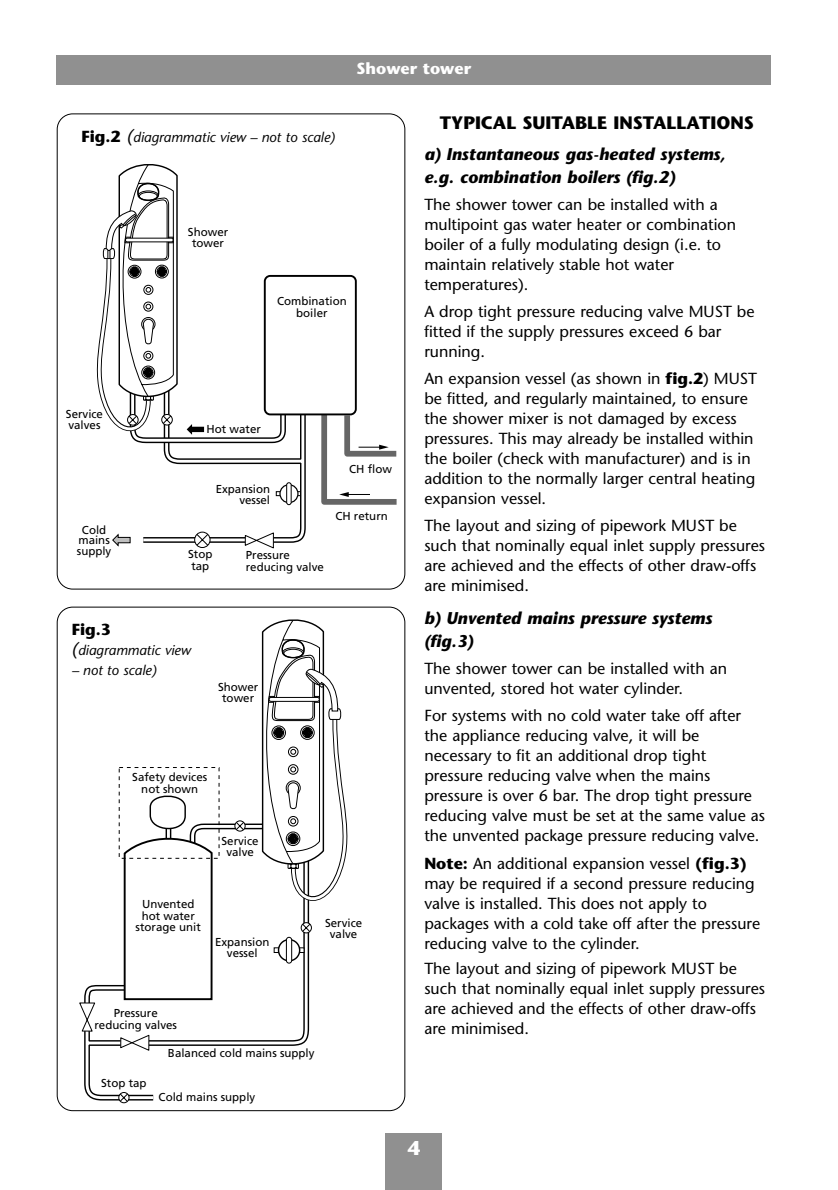
<style>
.page{position:relative;width:838px;height:1190px;background:#fff}
.page>*{position:absolute;margin:0;border:0;box-sizing:border-box;transform-origin:0 0}
.t1{font:700 20px "Stone Sans";color:#fff}
.t2{font:700 18px "Stone Sans";color:#000}
.t3{font:italic 700 17px/23px "Stone Sans";color:#000}
.t4{font:16px/20px "Stone Sans";color:#000}
.t5{font:700 16px "Stone Sans";color:#fff}
.t6{font:700 16px "Stone Sans";color:#000}
.t7{font:italic 14px "Stone Sans";color:#000}
.t8{font:11.6px/11.6px "Frutiger";color:#000;text-align:center}
.s1{font-weight:700;font-style:normal;font-size:16px}
.s2{font-size:18px}
.s3{font-weight:700}
</style>
<div class="page">
<div style="left:57px;top:55px;width:714px;height:30px;background:#909090"></div>
<div style="left:386px;top:1134px;width:56px;height:56px;background:#909090"></div>
<svg style="left:79px;top:619px;width:269px;height:484px"></svg>
<div style="left:262px;top:937px;width:7px;height:11px;background:#fff"></div>
<div style="left:57px;top:607px;width:348px;height:504px;border:2px solid #000;border-radius:16px"></div>
<div style="left:70px;top:619px;width:126px;height:73px;background:#fff"></div>
<svg style="left:96px;top:164px;width:301px;height:385px"></svg>
<div style="left:57px;top:113px;width:348px;height:477px;border:2px solid #000;border-radius:16px"></div>
<p class="t5" style="left:357px;top:62px;width:116px">Shower tower</p>
<p class="t7" style="left:81px;top:132px;width:255px"><span class="s1">Fig.2</span> <span class="s2">(</span>diagrammatic view – not to scale)</p>
<p class="t8" style="left:66px;top:409px;width:39px;text-align:left">Service valves</p>
<p class="t8" style="left:77px;top:525px;width:36px;line-height:10.6px">Cold mains supply</p>
<p class="t8" style="left:188px;top:227px;width:42px">Shower tower</p>
<p class="t8" style="left:277px;top:296px;width:71px">Combination boiler</p>
<p class="t8" style="left:207px;top:424px;width:56px">Hot water</p>
<p class="t8" style="left:216px;top:484px;width:56px;text-align:right">Expansion vessel</p>
<p class="t8" style="left:349px;top:464px;width:44px">CH flow</p>
<p class="t8" style="left:335px;top:512px;width:54px">CH return</p>
<p class="t8" style="left:188px;top:549px;width:26px;text-align:left">Stop tap</p>
<p class="t8" style="left:246px;top:550px;width:80px;text-align:left">Pressure reducing valve</p>
<p class="t6" style="left:72px;top:623px;width:41px">Fig.3</p>
<p class="t7" style="left:72px;top:644px;width:121px"><span class="s2">(</span>diagrammatic view</p>
<p class="t7" style="left:72px;top:664px;width:86px">– not to scale)</p>
<p class="t8" style="left:218px;top:682px;width:42px">Shower tower</p>
<p class="t8" style="left:132px;top:772px;width:76px">Safety devices not shown</p>
<p class="t8" style="left:222px;top:836px;width:39px">Service valve</p>
<p class="t8" style="left:136px;top:899px;width:67px">Unvented hot water storage unit</p>
<p class="t8" style="left:215px;top:937px;width:56px">Expansion vessel</p>
<p class="t8" style="left:325px;top:918px;width:39px">Service valve</p>
<p class="t8" style="left:94px;top:1009px;width:84px">Pressure reducing valves</p>
<p class="t8" style="left:101px;top:1078px;width:47px">Stop tap</p>
<p class="t8" style="left:168px;top:1048px;width:148px">Balanced cold mains supply</p>
<p class="t8" style="left:159px;top:1092px;width:98px">Cold mains supply</p>
<p class="t2" style="left:440px;top:115px;width:316px">TYPICAL SUITABLE INSTALLATIONS</p>
<p class="t3" style="left:424px;top:144px;width:303px">a) Instantaneous gas-heated systems, e.g. combination boilers (fig.2)</p>
<p class="t4" style="left:424px;top:196px;width:313px">The shower tower can be installed with a multipoint gas water heater or combination boiler of a fully modulating design (i.e. to maintain relatively stable hot water temperatures).</p>
<p class="t4" style="left:424px;top:303px;width:332px">A drop tight pressure reducing valve MUST be fitted if the supply pressures exceed 6 bar running.</p>
<p class="t4" style="left:424px;top:370px;width:334px">An expansion vessel (as shown in <span class="s3">fig.2</span>) MUST be fitted, and regularly maintained, to ensure the shower mixer is not damaged by excess pressures. This may already be installed within the boiler (check with manufacturer) and is in addition to the normally larger central heating expansion vessel.</p>
<p class="t4" style="left:424px;top:517px;width:342px">The layout and sizing of pipework MUST be such that nominally equal inlet supply pressures are achieved and the effects of other draw-offs are minimised.</p>
<p class="t3" style="left:424px;top:609px;width:289px">b) Unvented mains pressure systems (fig.3)</p>
<p class="t4" style="left:424px;top:661px;width:304px">The shower tower can be installed with an unvented, stored hot water cylinder.</p>
<p class="t4" style="left:424px;top:708px;width:342px">For systems with no cold water take off after the appliance reducing valve, it will be necessary to fit an additional drop tight pressure reducing valve when the mains pressure is over 6 bar. The drop tight pressure reducing valve must be set at the same value as the unvented package pressure reducing valve.</p>
<p class="t4" style="left:424px;top:855px;width:337px"><span class="s3">Note:</span> An additional expansion vessel <span class="s3">(fig.3) </span>may be required if a second pressure reducing valve is installed. This does not apply to packages with a cold take off after the pressure reducing valve to the cylinder.</p>
<p class="t4" style="left:424px;top:960px;width:342px">The layout and sizing of pipework MUST be such that nominally equal inlet supply pressures are achieved and the effects of other draw-offs are minimised.</p>
<p class="t1" style="left:408px;top:1140px;width:14px">4</p>
</div>
